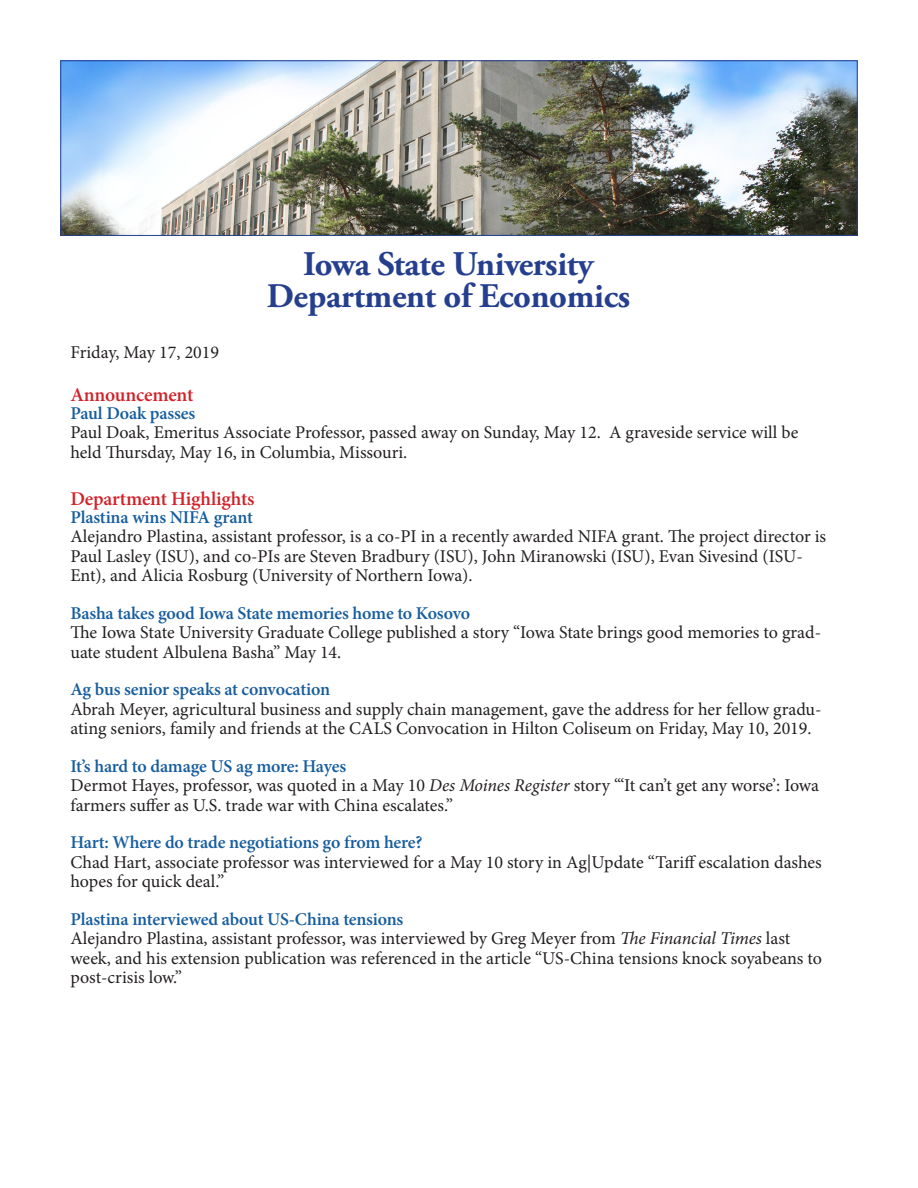
<style>
.page{position:relative;width:918px;height:1188px;background:#fff}
.page>*{position:absolute;margin:0;border:0;box-sizing:border-box;transform-origin:0 0}
.t1{font:700 34.5px "Adobe Garamond Pro";letter-spacing:-.01em;color:#253f8e}
.Subtitles{font:600 19.5px "Minion Pro";letter-spacing:-.01em;color:#d1232a}
.Paragraph{font:18px/19.5px "Minion Pro";letter-spacing:-.005em;color:#231f20}
.Subtitles-2{font:600 18px "Minion Pro";letter-spacing:-.01em;color:#175d9e}
.s1{font-style:italic}
</style>
<div class="page">
<img style="left:62px;top:62px;width:794px;height:172px">
<div style="left:60px;top:60px;width:798px;height:176px;border:1px solid #253f8e"></div>
<p class="t1" style="left:303px;top:244px;width:292px">Iowa State University</p>
<p class="t1" style="left:267px;top:276px;width:365px">Department of Economics</p>
<p class="Paragraph" style="left:70px;top:342px;width:150px">Friday, May 17, 2019</p>
<p class="Subtitles" style="left:70px;top:381px;width:125px">Announcement</p>
<p class="Subtitles-2" style="left:70px;top:401px;width:126px">Paul Doak passes</p>
<p class="Paragraph" style="left:70px;top:423px;width:730px">Paul Doak, Emeritus Associate Professor, passed away on Sunday, May 12. A graveside service will be held Thursday, May 16, in Columbia, Missouri.</p>
<p class="Subtitles" style="left:70px;top:485px;width:186px">Department Highlights</p>
<p class="Subtitles-2" style="left:70px;top:504px;width:184px">Plastina wins NIFA grant</p>
<p class="Paragraph" style="left:70px;top:527px;width:757px">Alejandro Plastina, assistant professor, is a co-PI in a recently awarded NIFA grant. The project director is<br>Paul Lasley (ISU), and co-PIs are Steven Bradbury (ISU), John Miranowski (ISU), Evan Sivesind (ISU-<br>Ent), and Alicia Rosburg (University of Northern Iowa).</p>
<p class="Subtitles-2" style="left:70px;top:600px;width:401px">Basha takes good Iowa State memories home to Kosovo</p>
<p class="Paragraph" style="left:70px;top:623px;width:752px">The Iowa State University Graduate College published a story “Iowa State brings good memories to grad&shy;uate student Albulena Basha” May 14.</p>
<p class="Subtitles-2" style="left:70px;top:677px;width:261px">Ag bus senior speaks at convocation</p>
<p class="Paragraph" style="left:70px;top:699px;width:753px">Abrah Meyer, agricultural business and supply chain management, gave the address for her fellow gradu&shy;ating seniors, family and friends at the CALS Convocation in Hilton Coliseum on Friday, May 10, 2019.</p>
<p class="Subtitles-2" style="left:70px;top:753px;width:277px">It’s hard to damage US ag more: Hayes</p>
<p class="Paragraph" style="left:70px;top:776px;width:750px">Dermot Hayes, professor, was quoted in a May 10 <span class="s1">Des Moines Register</span> story “‘It can’t get any worse’: Iowa farmers suffer as U.S. trade war with China escalates.”</p>
<p class="Subtitles-2" style="left:70px;top:830px;width:354px">Hart: Where do trade negotiations go from here?</p>
<p class="Paragraph" style="left:70px;top:852px;width:753px">Chad Hart, associate professor was interviewed for a May 10 story in Ag|Update “Tariff escalation dashes hopes for quick deal.”</p>
<p class="Subtitles-2" style="left:70px;top:906px;width:334px">Plastina interviewed about US-China tensions</p>
<p class="Paragraph" style="left:70px;top:929px;width:753px">Alejandro Plastina, assistant professor, was interviewed by Greg Meyer from <span class="s1">The Financial Times</span> last week, and his extension publication was referenced in the article “US-China tensions knock soyabeans to post-crisis low.”</p>
</div>
